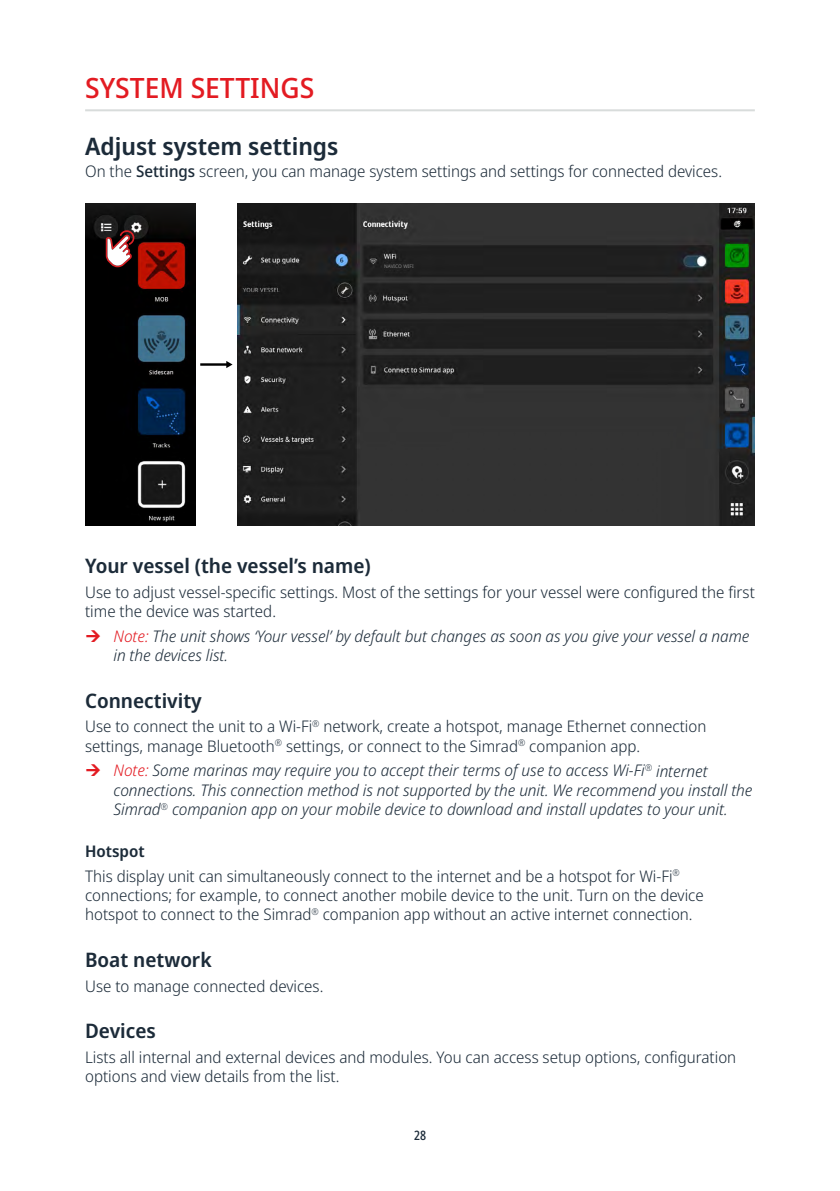
<style>
.page{position:relative;width:840px;height:1191px;background:#fff}
.page>*{position:absolute;margin:0;border:0;box-sizing:border-box;transform-origin:0 0}
.t1{font:500 28px "Noto Sans Display";color:#e31b22}
.t2{font:600 24px "Noto Sans Display";color:#1c2b39}
.t3{font:600 20px "Noto Sans Display";color:#1c2b39}
.t4{font:300 16px/19.2px "Noto Sans Display";color:#1c2b39}
.t5{font:italic 300 16px/19.2px "Noto Sans Display";color:#1c2b39}
.t6{font:500 condensed 13px "Noto Sans Display";color:#1c2b39}
.t7{font:4.8px "Noto Sans";color:#898989}
.s1{font-weight:500}
.s2{color:#e31b22}
.s3{font-weight:600}
</style>
<div class="page">
<hr style="left:85px;top:109px;width:669px;height:2px;background:#d8dcdb">
<img style="left:85px;top:203px;width:110px;height:323px">
<img style="left:238px;top:203px;width:516px;height:323px">
<div style="left:382px;top:263px;width:27px;height:7px;background:#202020"></div>
<svg style="left:106px;top:230px;width:28px;height:37px"></svg>
<hr style="left:200px;top:363px;width:27px;height:3px;background:#000">
<svg style="left:226px;top:361px;width:6px;height:7px"></svg>
<h1 class="t1" style="left:85px;top:68px;width:230px">SYSTEM SETTINGS</h1>
<h2 class="t2" style="left:85px;top:129px;width:255px">Adjust system settings</h2>
<p class="t4" style="left:85px;top:162px;width:638px">On the <span class="s1">Settings</span> screen, you can manage system settings and settings for connected devices.</p>
<p class="t7" style="left:384px;top:263px;width:31px">NAVICO WIFI</p>
<p class="t3" style="left:85px;top:551px;width:287px">Your vessel (the vessel’s name)</p>
<p class="t4" style="left:85px;top:582px;width:670px">Use to adjust vessel-specific settings. Most of the settings for your vessel were configured the first time the device was started.</p>
<p class="t5" style="left:113px;top:626px;width:637px"><span class="s2">Note:</span> The unit shows ‘Your vessel’ by default but changes as soon as you give your vessel a name in the devices list.</p>
<p class="t3" style="left:85px;top:686px;width:118px">Connectivity</p>
<p class="t4" style="left:85px;top:717px;width:622px">Use to connect the unit to a Wi-Fi<sup>®</sup> network, create a hotspot, manage Ethernet connection settings, manage Bluetooth<sup>®</sup> settings, or connect to the Simrad<sup>®</sup> companion app.</p>
<p class="t5" style="left:113px;top:761px;width:640px"><span class="s2">Note:</span> Some marinas may require you to accept their terms of use to access Wi-Fi<sup>®</sup> internet connections. This connection method is not supported by the unit. We recommend you install the<br>Simrad<sup>®</sup> companion app on your mobile device to download and install updates to your unit.</p>
<p class="t4" style="left:85px;top:839px;width:596px;line-height:24.8px"><span class="s3">Hotspot<br></span>This display unit can simultaneously connect to the internet and be a hotspot for Wi-Fi<sup>®</sup></p>
<p class="t4" style="left:85px;top:885px;width:619px">connections; for example, to connect another mobile device to the unit. Turn on the device hotspot to connect to the Simrad<sup>®</sup> companion app without an active internet connection.</p>
<p class="t3" style="left:85px;top:945px;width:128px">Boat network</p>
<p class="t4" style="left:85px;top:976px;width:240px">Use to manage connected devices.</p>
<p class="t3" style="left:85px;top:1017px;width:72px">Devices</p>
<p class="t4" style="left:85px;top:1048px;width:652px">Lists all internal and external devices and modules. You can access setup options, configuration options and view details from the list.</p>
<p class="t6" style="left:414px;top:1126px;width:14px">28</p>
</div>
